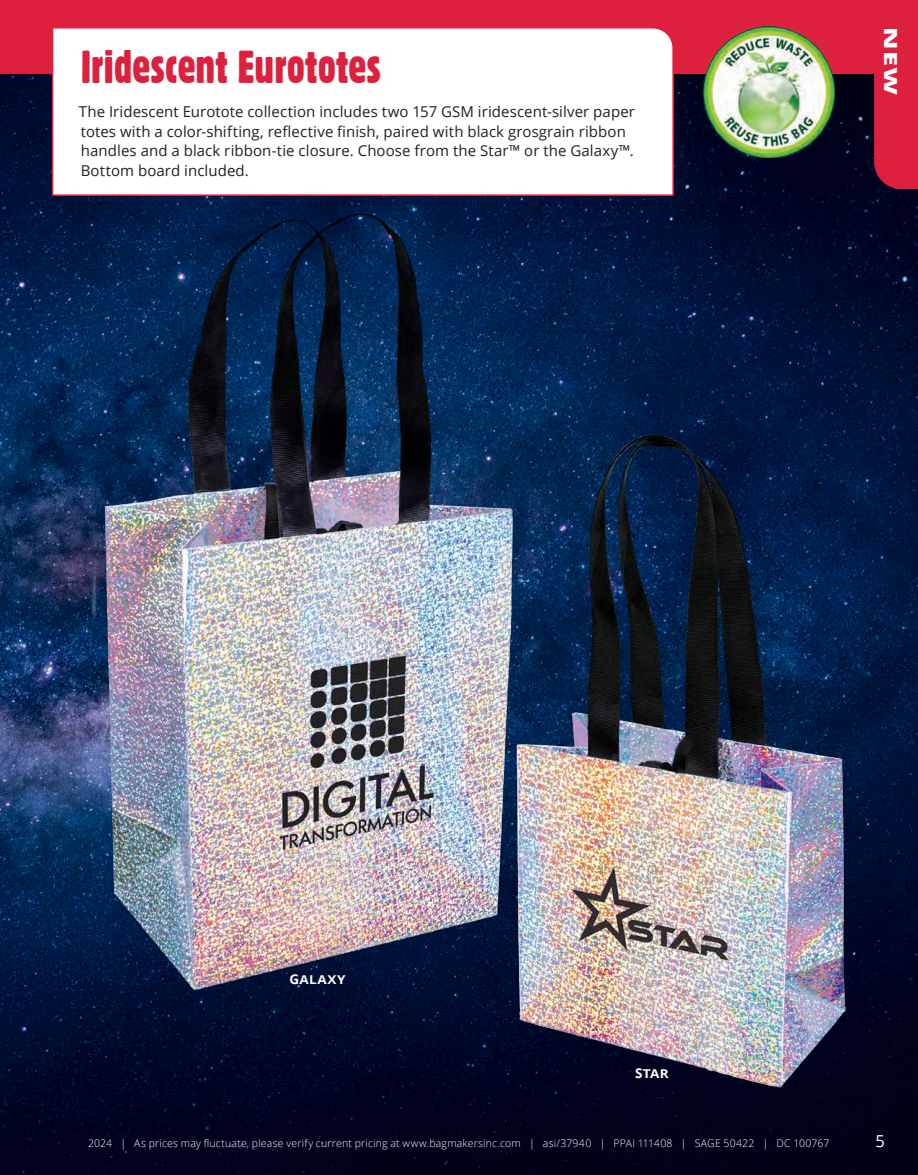
<style>
.page{position:relative;width:918px;height:1175px;background:#fff}
.page>*{position:absolute;margin:0;border:0;box-sizing:border-box;transform-origin:0 0}
.t1{font:45px "Gothic 821 Condensed BT";color:#dc203d}
.t2{font:800 18px "Open Sans";color:#fff;scale:1.5 1}
.t3{font:16.5px "Open Sans";color:#fff}
.t4{font:15px/19.5px "Open Sans";letter-spacing:.005em;color:#231f20}
.t5{font:700 12.15px "Open Sans";letter-spacing:.035em;color:#fff;scale:1.11 1}
.t6{font:300 10.5px "Open Sans";letter-spacing:.02em;color:#fff}
.s1{font-size:13.5px}
</style>
<div class="page">
<img style="left:0;top:74px;width:918px;height:1100px">
<div style="left:0;top:0;width:918px;height:74px;background:#dc203d"></div>
<div style="left:874px;top:74px;width:44px;height:115px;background:#dc203d"></div>
<svg style="left:51px;top:28px;width:624px;height:169px"></svg>
<img style="left:89px;top:188px;width:471px;height:824px">
<img style="left:495px;top:418px;width:376px;height:684px">
<img style="left:704px;top:26px;width:130px;height:131px">
<h1 class="t1" style="left:81px;top:39px;width:302px">Iridescent Eurototes</h1>
<p class="t4" style="left:79px;top:102px;width:558px">The Iridescent Eurotote collection includes two 157 GSM iridescent-silver paper totes with a color-shifting, reflective finish, paired with black grosgrain ribbon handles and a black ribbon-tie closure. Choose from the Star™ or the Galaxy™.<br>Bottom board included.</p>
<p class="t2" style="left:904px;top:27px;width:47px;rotate:90deg">NEW</p>
<p class="t5" style="left:289px;top:971px;width:52px"><span class="s1">G</span>ALAXY</p>
<p class="t5" style="left:635px;top:1064px;width:32px"><span class="s1">S</span>TAR</p>
<p class="t6" style="left:88px;top:1136px;width:743px">2024 | As prices may fluctuate, please verify current pricing at www.bagmakersinc.com | asi/37940 | PPAI 111408 | SAGE 50422 | DC 100767</p>
<p class="t3" style="left:876px;top:1129px;width:11px">5</p>
</div>
